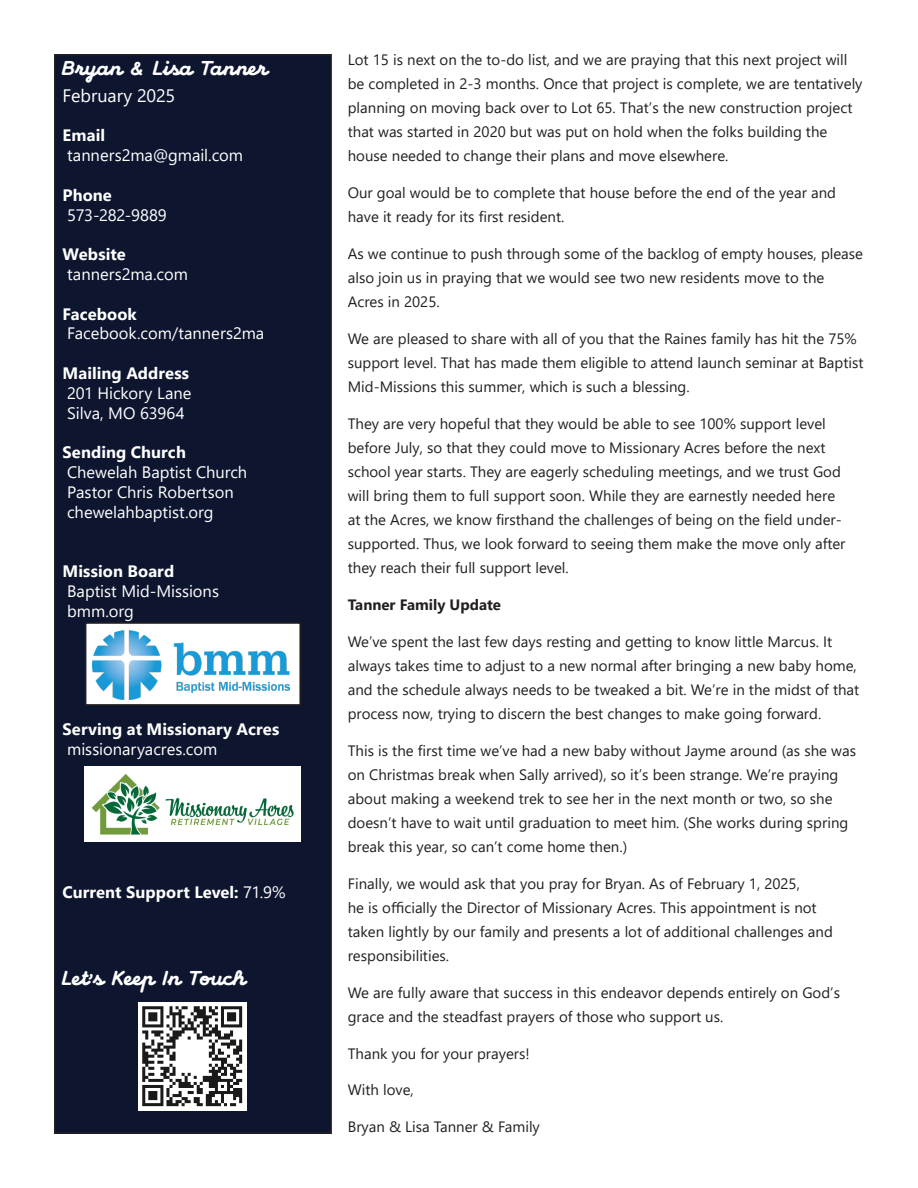
<style>
.page{position:relative;width:918px;height:1188px;background:#fff}
.page>*{position:absolute;margin:0;border:0;box-sizing:border-box;transform-origin:0 0}
.t1{font:italic 900 22.5px "Memimas Pro";letter-spacing:.005em;color:#fff}
.t2{font:18px "Segoe UI";letter-spacing:-.005em;color:#fff}
.t3{font:16.5px "Segoe UI";color:#fff}
.t4{font:700 16.5px "Segoe UI";letter-spacing:.005em;color:#fff}
.t5{font:15px/24px "Segoe UI";color:#231f20}
.t6{font:700 15px "Segoe UI";color:#231f20}
.s1{font-weight:400}
</style>
<div class="page">
<div style="left:55px;top:55px;width:276px;height:1078px;background:#0d152f"></div>
<div style="left:54px;top:54px;width:278px;height:1080px;border:2px solid #231f20"></div>
<div style="left:86px;top:623px;width:214px;height:82px;background:#fff"></div>
<div style="left:85px;top:622px;width:216px;height:84px;border:2px solid #231f20"></div>
<img style="left:93px;top:631px;width:196px;height:69px">
<img style="left:139px;top:1002px;width:108px;height:108px">
<img style="left:85px;top:766px;width:216px;height:76px">
<p class="t1" style="left:63px;top:54px;width:207px">Bryan &amp; Lisa Tanner</p>
<p class="t2" style="left:63px;top:78px;width:114px">February 2025</p>
<p class="t4" style="left:63px;top:120px;width:44px">Email</p>
<p class="t3" style="left:67px;top:140px;width:177px">tanners2ma@gmail.com</p>
<p class="t4" style="left:63px;top:179px;width:51px">Phone</p>
<p class="t3" style="left:67px;top:199px;width:101px">573-282-9889</p>
<p class="t4" style="left:63px;top:239px;width:65px">Website</p>
<p class="t3" style="left:67px;top:259px;width:122px">tanners2ma.com</p>
<p class="t4" style="left:63px;top:298px;width:76px">Facebook</p>
<p class="t3" style="left:67px;top:318px;width:199px">Facebook.com/tanners2ma</p>
<p class="t4" style="left:63px;top:358px;width:128px">Mailing Address</p>
<p class="t3" style="left:67px;top:377px;width:126px">201 Hickory Lane</p>
<p class="t3" style="left:67px;top:397px;width:119px">Silva, MO 63964</p>
<p class="t4" style="left:63px;top:437px;width:125px">Sending Church</p>
<p class="t3" style="left:67px;top:457px;width:182px">Chewelah Baptist Church</p>
<p class="t3" style="left:67px;top:476px;width:168px">Pastor Chris Robertson</p>
<p class="t3" style="left:67px;top:496px;width:148px">chewelahbaptist.org</p>
<p class="t4" style="left:63px;top:556px;width:113px">Mission Board</p>
<p class="t3" style="left:67px;top:575px;width:153px">Baptist Mid-Missions</p>
<p class="t3" style="left:67px;top:595px;width:68px">bmm.org</p>
<p class="t4" style="left:63px;top:714px;width:218px">Serving at Missionary Acres</p>
<p class="t3" style="left:67px;top:734px;width:152px">missionaryacres.com</p>
<p class="t4" style="left:63px;top:876px;width:225px">Current Support Level: <span class="s1">71.9%</span></p>
<p class="t1" style="left:63px;top:964px;width:185px">Let’s Keep In Touch</p>
<p class="t5" style="left:348px;top:46px;width:516px">Lot 15 is next on the to-do list, and we are praying that this next project will be completed in 2-3 months. Once that project is complete, we are tentatively planning on moving back over to Lot 65. That’s the new construction project that was started in 2020 but was put on hold when the folks building the house needed to change their plans and move elsewhere.</p>
<p class="t5" style="left:348px;top:179px;width:490px">Our goal would be to complete that house before the end of the year and have it ready for its first resident.</p>
<p class="t5" style="left:348px;top:240px;width:517px">As we continue to push through some of the backlog of empty houses, please also join us in praying that we would see two new residents move to the<br>Acres in 2025.</p>
<p class="t5" style="left:348px;top:325px;width:517px">We are pleased to share with all of you that the Raines family has hit the 75% support level. That has made them eligible to attend launch seminar at Baptist<br>Mid-Missions this summer, which is such a blessing.</p>
<p class="t5" style="left:348px;top:410px;width:499px">They are very hopeful that they would be able to see 100% support level before July, so that they could move to Missionary Acres before the next school year starts. They are eagerly scheduling meetings, and we trust God will bring them to full support soon. While they are earnestly needed here at the Acres, we know firsthand the challenges of being on the field under&shy;supported. Thus, we look forward to seeing them make the move only after they reach their full support level.</p>
<p class="t6" style="left:348px;top:590px;width:155px">Tanner Family Update</p>
<p class="t5" style="left:348px;top:628px;width:513px">We’ve spent the last few days resting and getting to know little Marcus. It always takes time to adjust to a new normal after bringing a new baby home, and the schedule always needs to be tweaked a bit. We’re in the midst of that process now, trying to discern the best changes to make going forward.</p>
<p class="t5" style="left:348px;top:737px;width:510px">This is the first time we’ve had a new baby without Jayme around (as she was on Christmas break when Sally arrived), so it’s been strange. We’re praying about making a weekend trek to see her in the next month or two, so she doesn’t have to wait until graduation to meet him. (She works during spring break this year, so can’t come home then.)</p>
<p class="t5" style="left:348px;top:870px;width:487px">Finally, we would ask that you pray for Bryan. As of February 1, 2025,<br>he is officially the Director of Missionary Acres. This appointment is not taken lightly by our family and presents a lot of additional challenges and responsibilities.</p>
<p class="t5" style="left:348px;top:979px;width:494px">We are fully aware that success in this endeavor depends entirely on God’s grace and the steadfast prayers of those who support us.</p>
<p class="t5" style="left:348px;top:1040px;width:183px">Thank you for your prayers!</p>
<p class="t5" style="left:348px;top:1077px;width:68px">With love,</p>
<p class="t5" style="left:348px;top:1114px;width:194px">Bryan &amp; Lisa Tanner &amp; Family</p>
</div>
